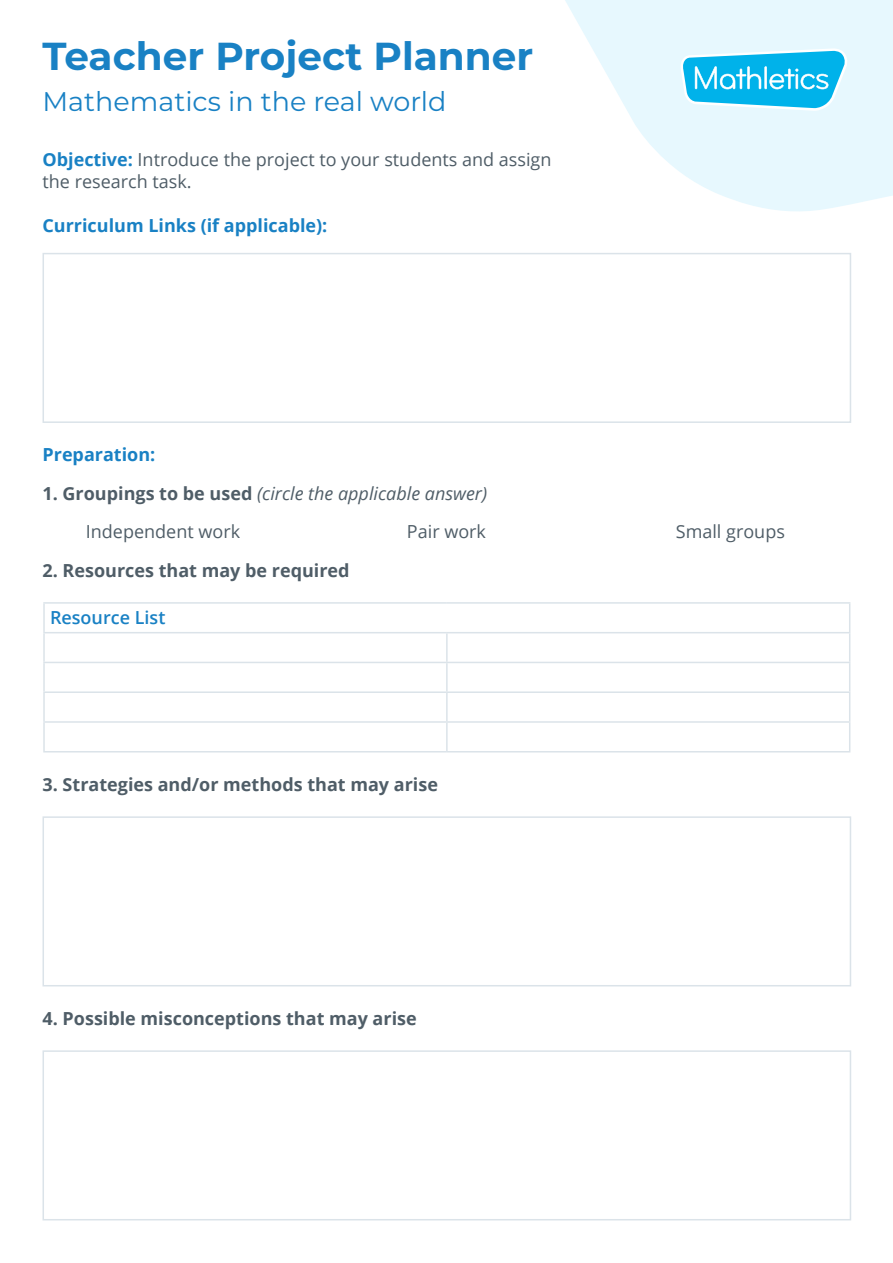
<style>
.page{position:relative;width:893px;height:1263px;background:#fff}
.page>*{position:absolute;margin:0;border:0;box-sizing:border-box;transform-origin:0 0}
.t1{font:700 39px "Montserrat";color:#1981c4}
.t2{font:27px "Montserrat";color:#1981c4}
.t3{font:18px/21.6px "Open Sans";color:#4f5d67}
.t4{font:700 18px "Open Sans";color:#4f5d67}
.t5{font:italic 18px "Open Sans";color:#4f5d67}
.t6{font:700 18px "Open Sans";color:#1981c4}
.t7{font:600 18px "Open Sans";color:#1981c4}
.s1{font-weight:700;color:#1981c4}
.s2{font-weight:700;font-style:normal}
</style>
<div class="page">
<svg style="left:565px;top:0;width:328px;height:212px;fill:#e7f8fe"></svg>
<svg style="left:680px;top:48px;width:169px;height:63px;background:#58ccf1"></svg>
<div style="left:43px;top:253px;width:808px;height:170px;border:2px solid #dbe3e9"></div>
<div style="left:43px;top:816px;width:808px;height:170px;border:2px solid #dbe3e9"></div>
<div style="left:43px;top:1050px;width:808px;height:170px;border:2px solid #dbe3e9"></div>
<hr style="left:43px;top:602px;width:404px;height:2px;background:#dbe3e9">
<hr style="left:43px;top:604px;width:2px;height:28px;background:#dbe3e9">
<hr style="left:447px;top:602px;width:403px;height:2px;background:#dbe3e9">
<hr style="left:43px;top:632px;width:404px;height:1px;background:#dbe3e9">
<hr style="left:43px;top:633px;width:2px;height:29px;background:#dbe3e9">
<hr style="left:447px;top:632px;width:403px;height:1px;background:#dbe3e9">
<hr style="left:446px;top:633px;width:2px;height:29px;background:#dbe3e9">
<hr style="left:43px;top:662px;width:404px;height:1px;background:#dbe3e9">
<hr style="left:43px;top:663px;width:2px;height:28px;background:#dbe3e9">
<hr style="left:447px;top:662px;width:403px;height:1px;background:#dbe3e9">
<hr style="left:446px;top:663px;width:2px;height:28px;background:#dbe3e9">
<hr style="left:43px;top:691px;width:404px;height:2px;background:#dbe3e9">
<hr style="left:43px;top:693px;width:2px;height:28px;background:#dbe3e9">
<hr style="left:447px;top:691px;width:403px;height:2px;background:#dbe3e9">
<hr style="left:446px;top:693px;width:2px;height:28px;background:#dbe3e9">
<hr style="left:43px;top:721px;width:404px;height:2px;background:#dbe3e9">
<hr style="left:43px;top:723px;width:2px;height:28px;background:#dbe3e9">
<hr style="left:447px;top:721px;width:403px;height:2px;background:#dbe3e9">
<hr style="left:446px;top:723px;width:2px;height:28px;background:#dbe3e9">
<svg style="left:849px;top:604px;width:1px;height:147px"></svg>
<hr style="left:43px;top:751px;width:404px;height:1px;background:#dbe3e9">
<hr style="left:447px;top:751px;width:403px;height:1px;background:#dbe3e9">
<h1 class="t1" style="left:43px;top:28px;width:492px">Teacher Project Planner</h1>
<h2 class="t2" style="left:43px;top:83px;width:405px">Mathematics in the real world</h2>
<p class="t3" style="left:43px;top:148px;width:511px"><span class="s1">Objective:</span> Introduce the project to your students and assign the research task.</p>
<p class="t6" style="left:43px;top:212px;width:286px">Curriculum Links (if applicable):</p>
<p class="t6" style="left:43px;top:442px;width:114px">Preparation:</p>
<p class="t5" style="left:43px;top:481px;width:446px"><span class="s2">1. Groupings to be used</span> (circle the applicable answer)</p>
<p class="t3" style="left:86px;top:520px;width:156px">Independent work</p>
<p class="t3" style="left:407px;top:520px;width:81px">Pair work</p>
<p class="t3" style="left:676px;top:520px;width:111px">Small groups</p>
<p class="t4" style="left:43px;top:557px;width:309px">2. Resources that may be required</p>
<p class="t7" style="left:50px;top:605px;width:117px">Resource List</p>
<p class="t4" style="left:43px;top:772px;width:397px">3. Strategies and/or methods that may arise</p>
<p class="t4" style="left:43px;top:1005px;width:376px">4. Possible misconceptions that may arise</p>
</div>
